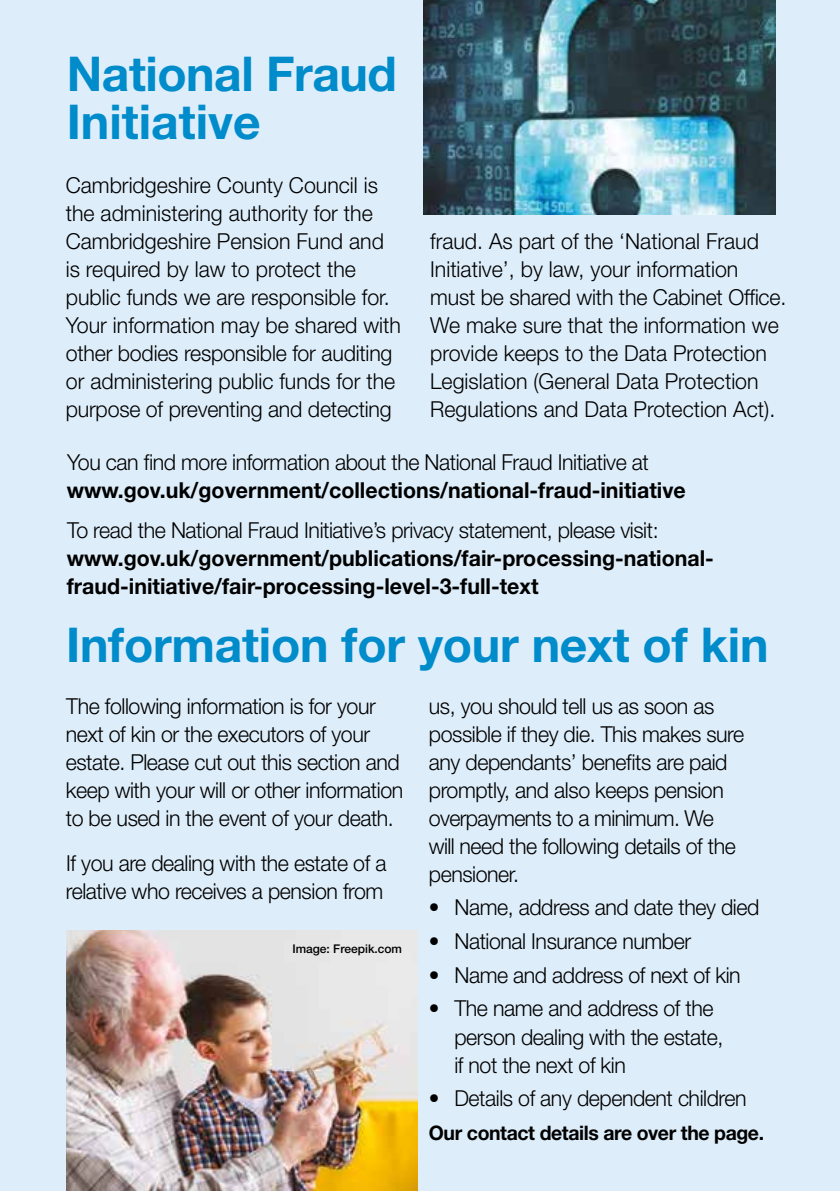
<style>
.page{position:relative;width:840px;height:1191px;background:#fff}
.page>*{position:absolute;margin:0;border:0;box-sizing:border-box;transform-origin:0 0}
.t1{font:700 48px/48px "Helvetica Neue LT";letter-spacing:-.005em;color:#008bcb}
.t2{font:300 22px/28px "Helvetica Neue LT";letter-spacing:-.02em;color:#000}
.t3{font:300 22px/28px "Helvetica Neue LT";color:#000}
.t4{font:700 22px/28px "Helvetica Neue LT";color:#000}
.t5{font:700 20px "Helvetica Neue LT";letter-spacing:-.02em;color:#000}
.t6{font:500 12px "Helvetica Neue LT";color:#000}
</style>
<div class="page">
<div style="left:57px;top:0;width:782px;height:1191px;background:#ddedf9"></div>
<img style="left:67px;top:931px;width:350px;height:260px">
<img style="left:423px;top:0;width:351px;height:215px">
<div style="left:0;top:0;width:57px;height:1191px;background:#ddedf9"></div>
<h1 class="t1" style="left:67px;top:49px;width:331px">National Fraud<br>Initiative</h1>
<p class="t3" style="left:66px;top:171px;width:336px">Cambridgeshire County Council is the administering authority for the Cambridgeshire Pension Fund and is required by law to protect the public funds we are responsible for.<br>Your information may be shared with other bodies responsible for auditing or administering public funds for the purpose of preventing and detecting</p>
<p class="t3" style="left:430px;top:226px;width:357px">fraud. As part of the ‘National Fraud Initiative’, by law, your information must be shared with the Cabinet Office.<br>We make sure that the information we provide keeps to the Data Protection Legislation (General Data Protection Regulations and Data Protection Act).</p>
<p class="t2" style="left:67px;top:448px;width:582px">You can find more information about the National Fraud Initiative at</p>
<p class="t4" style="left:67px;top:476px;width:620px">www.gov.uk/government/collections/national-fraud-initiative</p>
<p class="t2" style="left:67px;top:515px;width:592px">To read the National Fraud Initiative’s privacy statement, please visit:</p>
<p class="t4" style="left:67px;top:543px;width:648px">www.gov.uk/government/publications/fair-processing-national&shy;fraud-initiative/fair-processing-level-3-full-text</p>
<h1 class="t1" style="left:66px;top:620px;width:703px">Information for your next of kin</h1>
<p class="t2" style="left:66px;top:691px;width:339px">The following information is for your next of kin or the executors of your estate. Please cut out this section and keep with your will or other information to be used in the event of your death.</p>
<p class="t2" style="left:66px;top:848px;width:322px">If you are dealing with the estate of a relative who receives a pension from</p>
<p class="t2" style="left:428px;top:691px;width:317px">us, you should tell us as soon as possible if they die. This makes sure any dependants’ benefits are paid promptly, and also keeps pension overpayments to a minimum. We will need the following details of the pensioner.</p>
<p class="t2" style="left:428px;top:893px;width:332px">• Name, address and date they died</p>
<p class="t2" style="left:428px;top:927px;width:263px">• National Insurance number</p>
<p class="t2" style="left:428px;top:960px;width:313px">• Name and address of next of kin</p>
<p class="t2" style="left:454px;top:994px;width:270px;text-indent:-26px">• The name and address of the person dealing with the estate, if not the next of kin</p>
<p class="t2" style="left:428px;top:1084px;width:319px">• Details of any dependent children</p>
<p class="t5" style="left:428px;top:1120px;width:336px">Our contact details are over the page.</p>
<p class="t6" style="left:292px;top:941px;width:111px">Image: Freepik.com</p>
</div>
